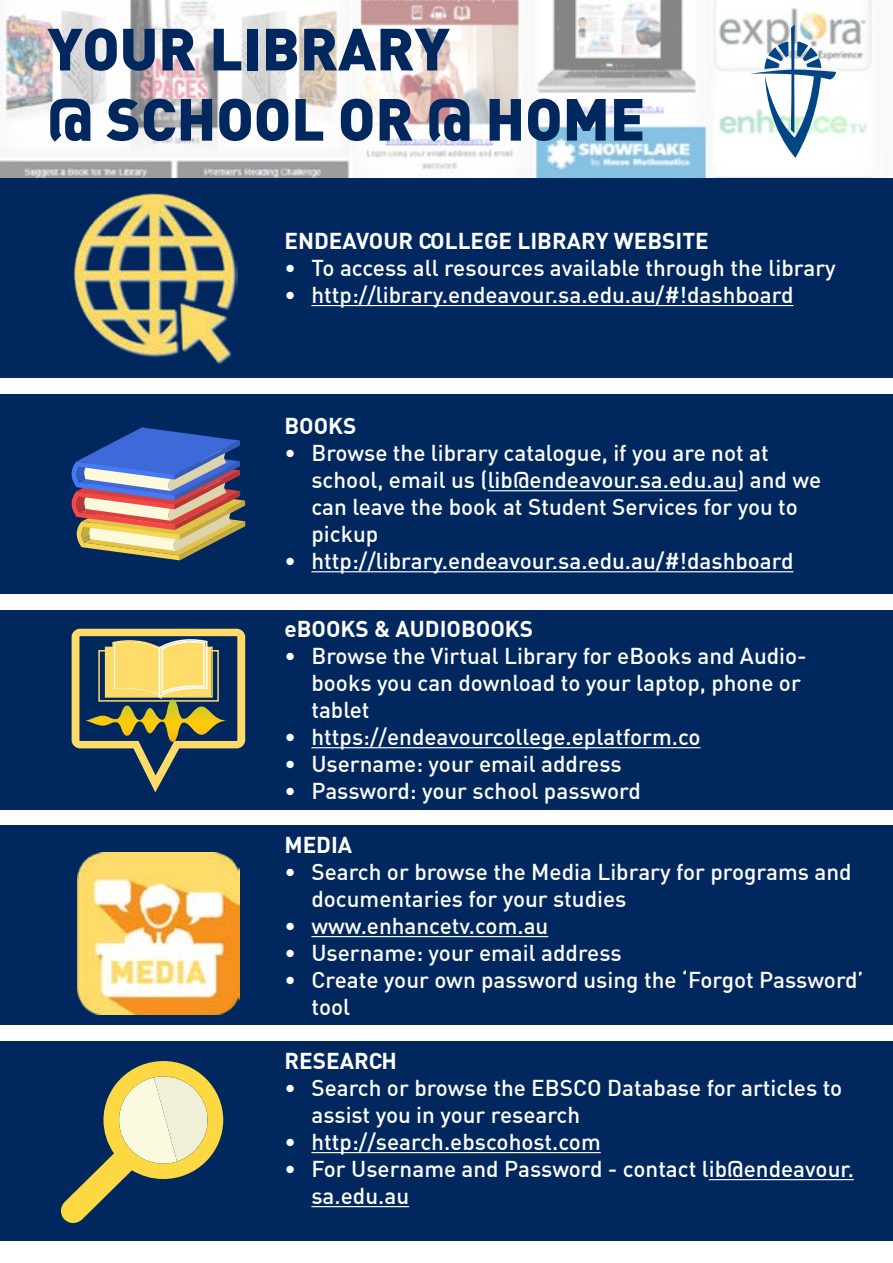
<style>
.page{position:relative;width:893px;height:1263px;background:#fff}
.page>*{position:absolute;margin:0;border:0;box-sizing:border-box;transform-origin:0 0}
.t1{font:900 58.5px/70.2px "DIN";color:#00285e}
.t2{font:500 22.5px/27px "DIN";color:#fff}
.t3{font:700 22.5px "DIN";color:#fff}
</style>
<div class="page">
<img style="left:0;top:0;width:880px;height:178px">
<div style="left:0;top:178px;width:893px;height:200px;background:#00285e"></div>
<div style="left:0;top:610px;width:893px;height:199px;background:#00285e"></div>
<div style="left:0;top:825px;width:893px;height:200px;background:#00285e"></div>
<div style="left:0;top:1041px;width:893px;height:199px;background:#00285e"></div>
<div style="left:1px;top:394px;width:892px;height:200px;background:#00285e"></div>
<img style="left:74px;top:193px;width:164px;height:171px">
<hr style="left:311px;top:305px;width:482px;height:1px;background:#fff">
<svg style="left:72px;top:427px;width:173px;height:133px"></svg>
<hr style="left:488px;top:490px;width:249px;height:1px;background:#fff">
<hr style="left:311px;top:571px;width:482px;height:1px;background:#fff">
<svg style="left:72px;top:629px;width:173px;height:163px"></svg>
<hr style="left:311px;top:747px;width:390px;height:1px;background:#fff">
<img style="left:77px;top:853px;width:163px;height:162px">
<hr style="left:311px;top:936px;width:237px;height:1px;background:#fff">
<svg style="left:60px;top:1061px;width:163px;height:162px"></svg>
<hr style="left:311px;top:1152px;width:290px;height:1px;background:#fff">
<hr style="left:709px;top:1179px;width:145px;height:1px;background:#fff">
<hr style="left:311px;top:1206px;width:98px;height:1px;background:#fff">
<svg style="left:750px;top:25px;width:86px;height:133px"></svg>
<h1 class="t1" style="left:47px;top:11px;width:599px">YOUR LIBRARY<br>@ SCHOOL OR @ HOME</h1>
<p class="t3" style="left:284px;top:226px;width:426px">ENDEAVOUR COLLEGE LIBRARY WEBSITE</p>
<p class="t2" style="left:284px;top:254px;width:553px">• To access all resources available through the library</p>
<p class="t2" style="left:284px;top:281px;width:511px">• http://library.endeavour.sa.edu.au/#!dashboard</p>
<p class="t3" style="left:284px;top:411px;width:74px">BOOKS</p>
<p class="t2" style="left:311px;top:439px;width:511px;text-indent:-27px">• Browse the library catalogue, if you are not at school, email us (lib@endeavour.sa.edu.au) and we can leave the book at Student Services for you to pickup</p>
<p class="t2" style="left:284px;top:547px;width:511px">• http://library.endeavour.sa.edu.au/#!dashboard</p>
<p class="t3" style="left:284px;top:614px;width:250px">eBOOKS &amp; AUDIOBOOKS</p>
<p class="t2" style="left:311px;top:642px;width:497px;text-indent:-27px">• Browse the Virtual Library for eBooks and Audio&shy;books you can download to your laptop, phone or tablet</p>
<p class="t2" style="left:284px;top:723px;width:418px">• https://endeavourcollege.eplatform.co</p>
<p class="t2" style="left:284px;top:750px;width:339px">• Username: your email address</p>
<p class="t2" style="left:284px;top:777px;width:358px">• Password: your school password</p>
<p class="t3" style="left:284px;top:830px;width:69px">MEDIA</p>
<p class="t2" style="left:311px;top:858px;width:542px;text-indent:-27px">• Search or browse the Media Library for programs and documentaries for your studies</p>
<p class="t2" style="left:284px;top:912px;width:265px">• www.enhancetv.com.au</p>
<p class="t2" style="left:284px;top:939px;width:339px">• Username: your email address</p>
<p class="t2" style="left:311px;top:966px;width:554px;text-indent:-27px">• Create your own password using the ‘Forgot Password’ tool</p>
<p class="t3" style="left:284px;top:1046px;width:114px">RESEARCH</p>
<p class="t2" style="left:311px;top:1074px;width:532px;text-indent:-27px">• Search or browse the EBSCO Database for articles to assist you in your research</p>
<p class="t2" style="left:284px;top:1128px;width:318px">• http://search.ebscohost.com</p>
<p class="t2" style="left:311px;top:1155px;width:544px;text-indent:-27px">• For Username and Password - contact lib@endeavour. sa.edu.au</p>
</div>
